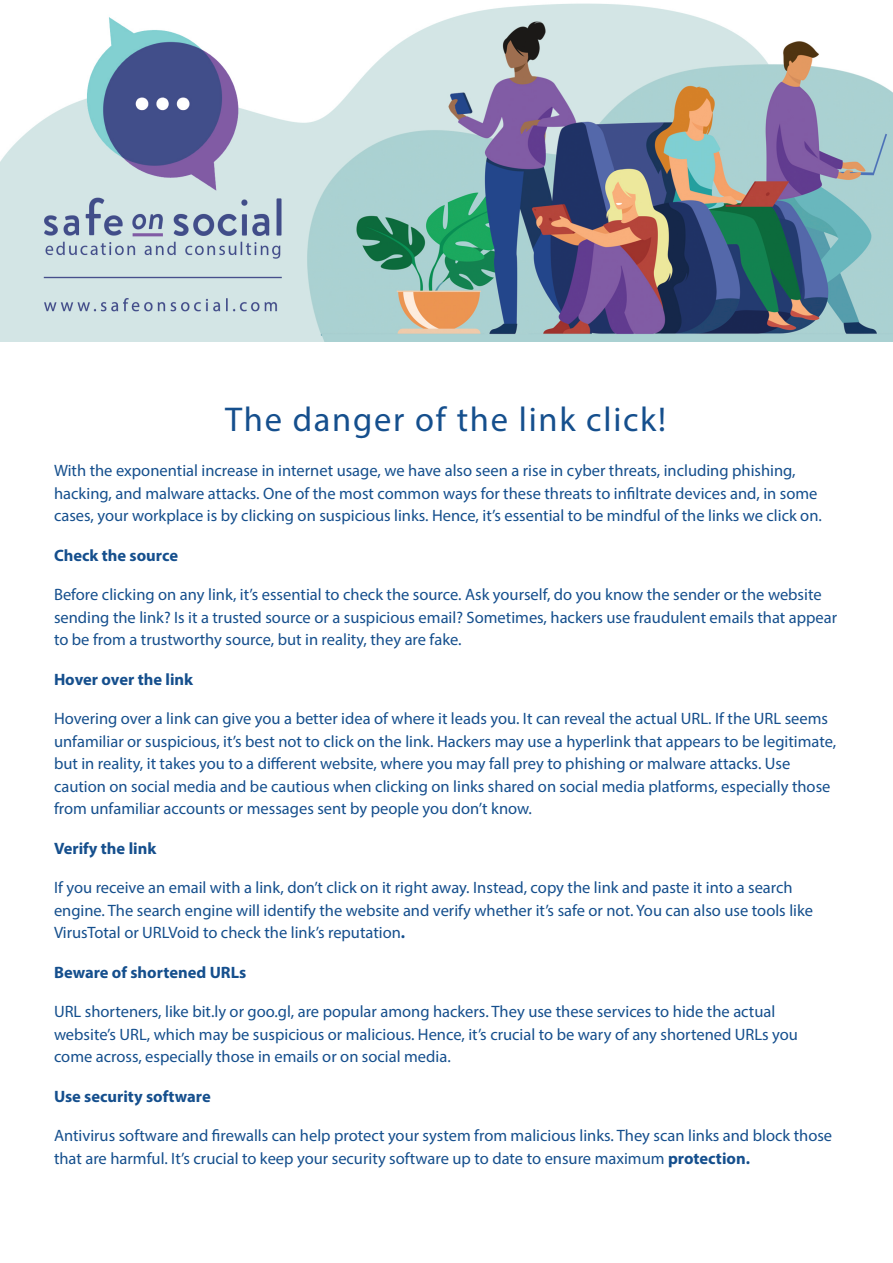
<style>
.page{position:relative;width:893px;height:1263px;background:#fff}
.page>*{position:absolute;margin:0;border:0;box-sizing:border-box;transform-origin:0 0}
.Heading_KP{font:34.5px "Myriad Pro";letter-spacing:.05em;color:#154f8d}
.Body_KP{font:16.5px/22.5px "Myriad Pro";color:#154f8d}
.Body_KP-2{font:700 16.5px "Myriad Pro";color:#154f8d}
.s1{font-weight:700}
</style>
<div class="page">
<img style="left:0;top:3px;width:893px;height:339px">
<p class="Heading_KP" style="left:225px;top:399px;width:442px">The danger of the link click!</p>
<p class="Body_KP" style="left:54px;top:459px;width:769px">With the exponential increase in internet usage, we have also seen a rise in cyber threats, including phishing, hacking, and malware attacks. One of the most common ways for these threats to infiltrate devices and, in some cases, your workplace is by clicking on suspicious links. Hence, it’s essential to be mindful of the links we click on.</p>
<p class="Body_KP-2" style="left:54px;top:544px;width:126px">Check the source</p>
<p class="Body_KP" style="left:54px;top:583px;width:785px">Before clicking on any link, it’s essential to check the source. Ask yourself, do you know the sender or the website sending the link? Is it a trusted source or a suspicious email? Sometimes, hackers use fraudulent emails that appear to be from a trustworthy source, but in reality, they are fake.</p>
<p class="Body_KP-2" style="left:54px;top:668px;width:141px">Hover over the link</p>
<p class="Body_KP" style="left:54px;top:707px;width:784px">Hovering over a link can give you a better idea of where it leads you. It can reveal the actual URL. If the URL seems unfamiliar or suspicious, it’s best not to click on the link. Hackers may use a hyperlink that appears to be legitimate, but in reality, it takes you to a different website, where you may fall prey to phishing or malware attacks. Use caution on social media and be cautious when clicking on links shared on social media platforms, especially those from unfamiliar accounts or messages sent by people you don’t know.</p>
<p class="Body_KP-2" style="left:54px;top:837px;width:104px">Verify the link</p>
<p class="Body_KP" style="left:54px;top:876px;width:761px">If you receive an email with a link, don’t click on it right away. Instead, copy the link and paste it into a search engine. The search engine will identify the website and verify whether it’s safe or not. You can also use tools like<br>VirusTotal or URLVoid to check the link’s reputation<span class="s1">.</span></p>
<p class="Body_KP-2" style="left:54px;top:961px;width:194px">Beware of shortened URLs</p>
<p class="Body_KP" style="left:54px;top:1000px;width:746px">URL shorteners, like bit.ly or goo.gl, are popular among hackers. They use these services to hide the actual website’s URL, which may be suspicious or malicious. Hence, it’s crucial to be wary of any shortened URLs you come across, especially those in emails or on social media.</p>
<p class="Body_KP-2" style="left:54px;top:1085px;width:158px">Use security software</p>
<p class="Body_KP" style="left:54px;top:1124px;width:780px">Antivirus software and firewalls can help protect your system from malicious links. They scan links and block those that are harmful. It’s crucial to keep your security software up to date to ensure maximum <span class="s1">protection.</span></p>
</div>
